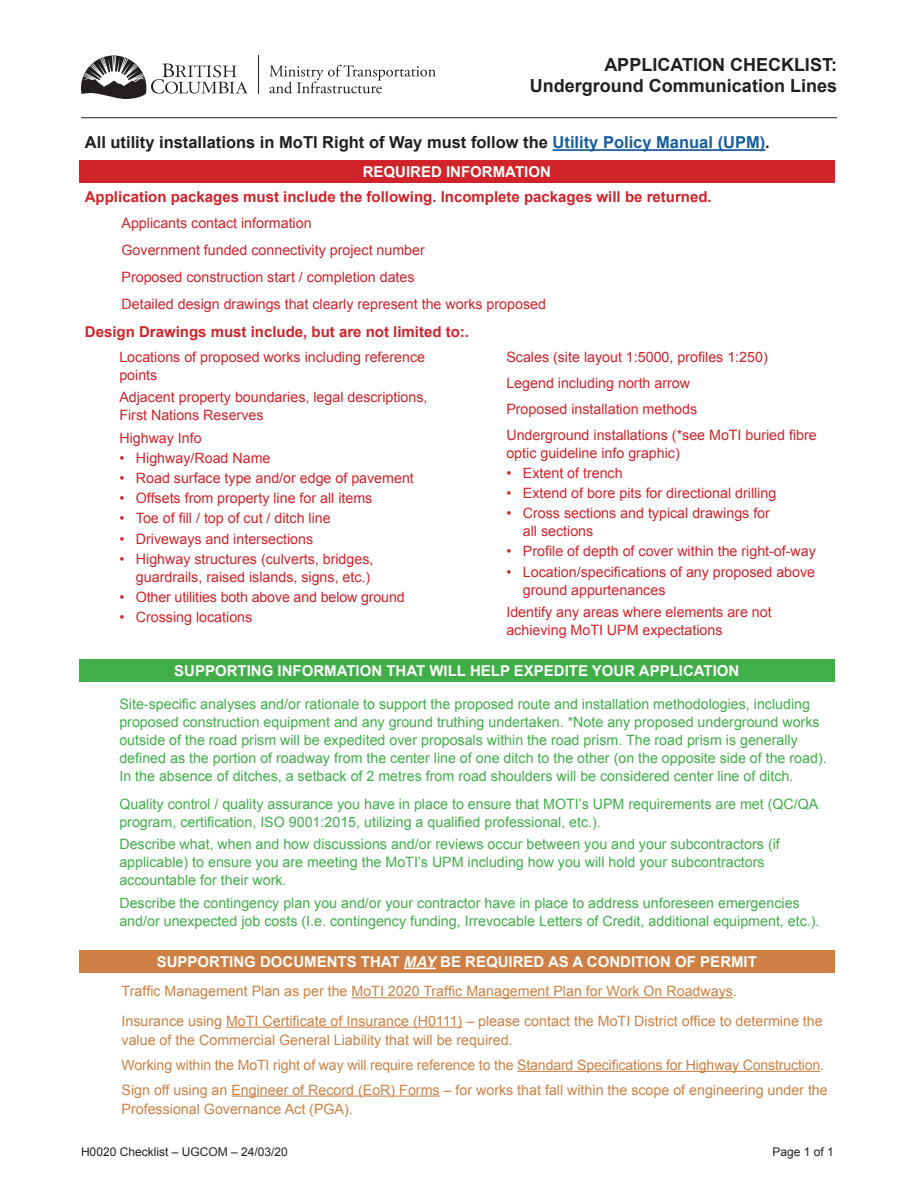
<style>
.page{position:relative;width:918px;height:1188px;background:#fff}
.page>*{position:absolute;margin:0;border:0;box-sizing:border-box;transform-origin:0 0}
.t1{font:700 18px/21px "Arial";color:#231f20;text-align:right}
.t2{font:700 16.5px "Arial";color:#231f20}
.t3{font:700 15px "Arial";color:#fff}
.t4{font:700 15px "Arial";color:#d1232a}
.t5{font:14.25px/18px "Arial";color:#40ae49}
.t6{font:14.25px/18px "Arial";color:#d1232a}
.t7{font:14.25px/19.5px "Arial";color:#ce8044}
.t8{font:12px "Arial";color:#231f20}
.s1{color:#175d9e}
.s2{font-style:italic}
</style>
<div class="page">
<hr style="left:81px;top:117px;width:756px;height:1px;background:#231f20">
<hr style="left:258px;top:55px;width:1px;height:39px;background:#231f20">
<svg style="left:81px;top:56px;width:167px;height:43px"></svg>
<svg style="left:269px;top:65px;width:167px;height:29px"></svg>
<div style="left:79px;top:659px;width:756px;height:23px;background:#40ae49"></div>
<div style="left:79px;top:950px;width:756px;height:23px;background:#ce8044"></div>
<hr style="left:404px;top:968px;width:32px;height:1px;background:#fff">
<hr style="left:352px;top:997px;width:381px;height:1px;background:#ce8044">
<hr style="left:226px;top:1027px;width:236px;height:1px;background:#ce8044">
<hr style="left:517px;top:1071px;width:303px;height:1px;background:#ce8044">
<hr style="left:231px;top:1096px;width:209px;height:1px;background:#ce8044">
<div style="left:79px;top:160px;width:756px;height:23px;background:#d1232a"></div>
<hr style="left:553px;top:149px;width:212px;height:2px;background:#175d9e">
<p class="t1" style="left:530px;top:55px;width:309px">APPLICATION CHECKLIST:<br>Underground Communication Lines</p>
<p class="t2" style="left:85px;top:132px;width:687px">All utility installations in MoTI Right of Way must follow the <span class="s1">Utility Policy Manual (UPM)</span>.</p>
<p class="t3" style="left:363px;top:162px;width:190px">REQUIRED INFORMATION</p>
<p class="t4" style="left:85px;top:187px;width:628px">Application packages must include the following. Incomplete packages will be returned.</p>
<p class="t6" style="left:122px;top:215px;width:192px">Applicants contact information</p>
<p class="t6" style="left:122px;top:242px;width:305px">Government funded connectivity project number</p>
<p class="t6" style="left:122px;top:269px;width:295px">Proposed construction start / completion dates</p>
<p class="t6" style="left:122px;top:296px;width:426px">Detailed design drawings that clearly represent the works proposed</p>
<p class="t4" style="left:85px;top:322px;width:386px">Design Drawings must include, but are not limited to:.</p>
<p class="t6" style="left:119px;top:348px;width:307px">Locations of proposed works including reference points</p>
<p class="t6" style="left:119px;top:388px;width:310px">Adjacent property boundaries, legal descriptions,<br>First Nations Reserves</p>
<p class="t6" style="left:119px;top:429px;width:84px">Highway Info</p>
<p class="t6" style="left:119px;top:449px;width:153px">• Highway/Road Name</p>
<p class="t6" style="left:119px;top:469px;width:296px">• Road surface type and/or edge of pavement</p>
<p class="t6" style="left:119px;top:489px;width:255px">• Offsets from property line for all items</p>
<p class="t6" style="left:119px;top:510px;width:213px">• Toe of fill / top of cut / ditch line</p>
<p class="t6" style="left:119px;top:530px;width:195px">• Driveways and intersections</p>
<p class="t6" style="left:119px;top:550px;width:256px;text-align:right">• Highway structures (culverts, bridges, guardrails, raised islands, signs, etc.)</p>
<p class="t6" style="left:119px;top:588px;width:287px">• Other utilities both above and below ground</p>
<p class="t6" style="left:119px;top:608px;width:134px">• Crossing locations</p>
<p class="t6" style="left:506px;top:348px;width:263px">Scales (site layout 1:5000, profiles 1:250)</p>
<p class="t6" style="left:506px;top:374px;width:185px">Legend including north arrow</p>
<p class="t6" style="left:506px;top:400px;width:192px">Proposed installation methods</p>
<p class="t6" style="left:506px;top:426px;width:312px">Underground installations (*see MoTI buried fibre optic guideline info graphic)</p>
<p class="t6" style="left:506px;top:464px;width:118px">• Extent of trench</p>
<p class="t6" style="left:506px;top:484px;width:271px">• Extend of bore pits for directional drilling</p>
<p class="t6" style="left:523px;top:504px;width:249px;text-indent:-16px">• Cross sections and typical drawings for all sections</p>
<p class="t6" style="left:506px;top:543px;width:311px">• Profile of depth of cover within the right-of-way</p>
<p class="t6" style="left:523px;top:563px;width:294px;text-indent:-16px">• Location/specifications of any proposed above ground appurtenances</p>
<p class="t6" style="left:506px;top:603px;width:267px">Identify any areas where elements are not achieving MoTI UPM expectations</p>
<p class="t3" style="left:174px;top:661px;width:567px">SUPPORTING INFORMATION THAT WILL HELP EXPEDITE YOUR APPLICATION</p>
<p class="t5" style="left:119px;top:696px;width:709px">Site-specific analyses and/or rationale to support the proposed route and installation methodologies, including proposed construction equipment and any ground truthing undertaken. *Note any proposed underground works outside of the road prism will be expedited over proposals within the road prism. The road prism is generally defined as the portion of roadway from the center line of one ditch to the other (on the opposite side of the road).<br>In the absence of ditches, a setback of 2 metres from road shoulders will be considered center line of ditch.</p>
<p class="t5" style="left:119px;top:795px;width:701px">Quality control / quality assurance you have in place to ensure that MOTI’s UPM requirements are met (QC/QA program, certification, ISO 9001:2015, utilizing a qualified professional, etc.).</p>
<p class="t5" style="left:119px;top:836px;width:662px">Describe what, when and how discussions and/or reviews occur between you and your subcontractors (if applicable) to ensure you are meeting the MoTI’s UPM including how you will hold your subcontractors accountable for their work.</p>
<p class="t5" style="left:119px;top:894px;width:702px">Describe the contingency plan you and/or your contractor have in place to address unforeseen emergencies and/or unexpected job costs (I.e. contingency funding, Irrevocable Letters of Credit, additional equipment, etc.).</p>
<p class="t3" style="left:157px;top:952px;width:602px">SUPPORTING DOCUMENTS THAT <span class="s2">MAY</span> BE REQUIRED AS A CONDITION OF PERMIT</p>
<p class="t7" style="left:122px;top:982px;width:617px">Traffic Management Plan as per the MoTI 2020 Traffic Management Plan for Work On Roadways.</p>
<p class="t7" style="left:122px;top:1011px;width:703px">Insurance using MoTI Certificate of Insurance (H0111) – please contact the MoTI District office to determine the value of the Commercial General Liability that will be required.</p>
<p class="t7" style="left:122px;top:1055px;width:704px">Working within the MoTI right of way will require reference to the Standard Specifications for Highway Construction.</p>
<p class="t7" style="left:122px;top:1080px;width:708px">Sign off using an Engineer of Record (EoR) Forms – for works that fall within the scope of engineering under the<br>Professional Governance Act (PGA).</p>
<p class="t8" style="left:81px;top:1144px;width:208px">H0020 Checklist – UGCOM – 24/03/20</p>
<p class="t8" style="left:773px;top:1144px;width:63px">Page 1 of 1</p>
</div>
